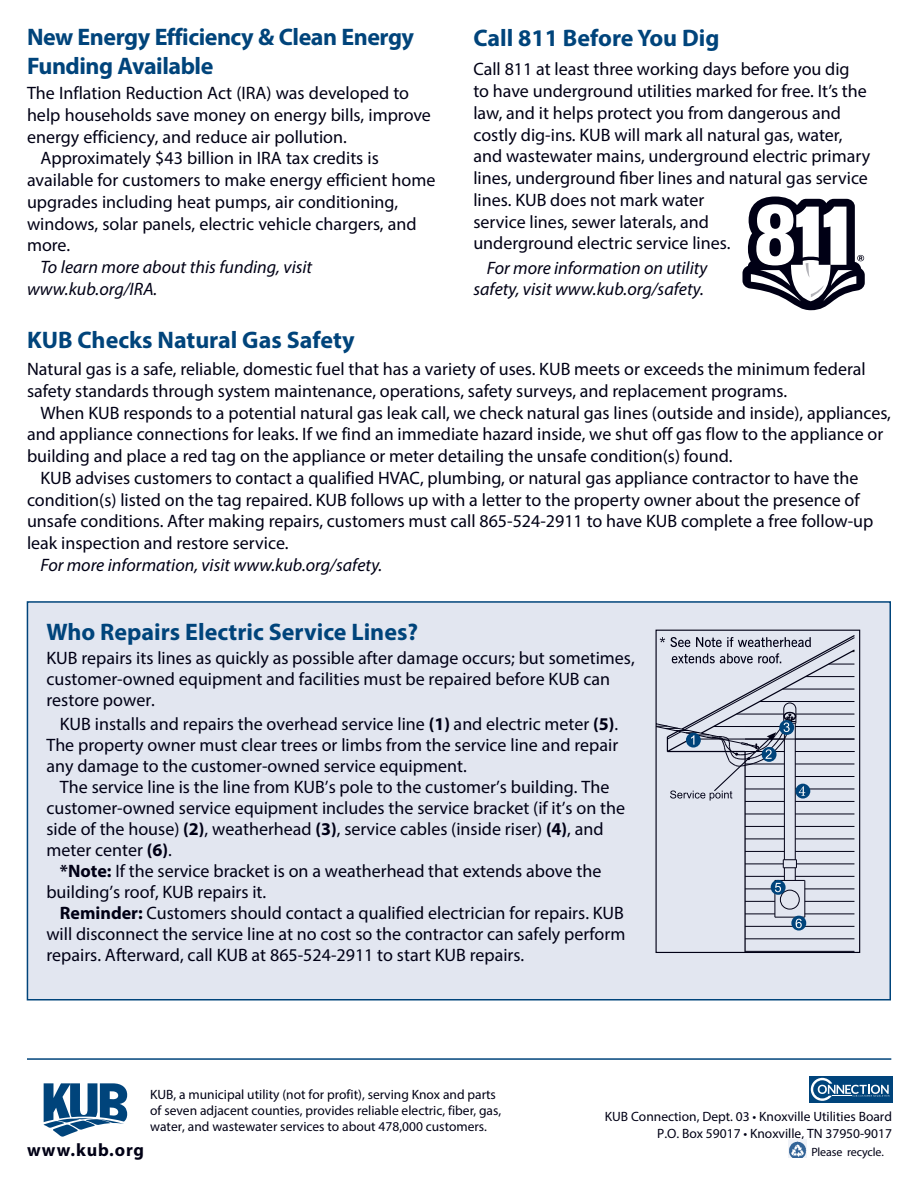
<style>
.page{position:relative;width:918px;height:1188px;background:#fff}
.page>*{position:absolute;margin:0;border:0;box-sizing:border-box;transform-origin:0 0}
.Article_text_serif{font:700 24px/28.8px "Myriad Pro";letter-spacing:-.02em;color:#00447b}
.Article_Text_-__Seri{font:700 24px "Myriad Pro";color:#00447b}
.Headline{font:700 24px "Myriad Pro";color:#00447b}
.Headline-2{font:18px/21px "Myriad Pro";color:#000015}
.Article_Text_-__Seri-2{font:18px/21.8px "Myriad Pro";color:#000015}
.Article_text_serif-2{font:18px/21.8px "Myriad Pro";color:#000015}
.Text_Sans_Serif{font:18px/21px "Myriad Pro";color:#000015}
.Article_Text_-__Seri-3{font:italic 18px/21px "Myriad Pro";color:#000015;text-align:right}
.Article_text_serif-3{font:italic 18px "Myriad Pro";color:#000015}
.Headline-3{font:italic 18px "Myriad Pro";color:#000015}
.t1{font:700 18px "Myriad Pro";letter-spacing:.05em;color:#000015}
.t2{font:13.5px/16.2px "Myriad Pro";color:#000015;text-align:right}
.Article_Text_-__Seri-4{font:12px "Myriad Pro";letter-spacing:-.01em;color:#000015}
.s1{font-weight:700}
</style>
<div class="page">
<div style="left:27px;top:601px;width:864px;height:399px;background:#e2e6f0;border:2px solid #00447b"></div>
<hr style="left:744px;top:752px;width:2px;height:200px;background:#000015">
<hr style="left:805px;top:914px;width:49px;height:1px;background:#000015">
<hr style="left:745px;top:914px;width:30px;height:1px;background:#000015">
<hr style="left:805px;top:901px;width:49px;height:1px;background:#000015">
<hr style="left:745px;top:901px;width:30px;height:1px;background:#000015">
<hr style="left:805px;top:889px;width:49px;height:1px;background:#000015">
<hr style="left:745px;top:889px;width:30px;height:1px;background:#000015">
<hr style="left:795px;top:876px;width:59px;height:1px;background:#000015">
<hr style="left:745px;top:876px;width:39px;height:1px;background:#000015">
<hr style="left:796px;top:864px;width:58px;height:1px;background:#000015">
<hr style="left:745px;top:864px;width:38px;height:1px;background:#000015">
<hr style="left:795px;top:851px;width:59px;height:1px;background:#000015">
<hr style="left:745px;top:851px;width:39px;height:1px;background:#000015">
<hr style="left:795px;top:839px;width:59px;height:1px;background:#000015">
<hr style="left:745px;top:839px;width:39px;height:1px;background:#000015">
<hr style="left:795px;top:826px;width:59px;height:1px;background:#000015">
<hr style="left:745px;top:826px;width:39px;height:1px;background:#000015">
<hr style="left:795px;top:814px;width:59px;height:1px;background:#000015">
<hr style="left:745px;top:814px;width:39px;height:1px;background:#000015">
<hr style="left:795px;top:801px;width:59px;height:1px;background:#000015">
<hr style="left:745px;top:801px;width:39px;height:1px;background:#000015">
<hr style="left:745px;top:926px;width:109px;height:1px;background:#000015">
<hr style="left:745px;top:939px;width:109px;height:1px;background:#000015">
<hr style="left:775px;top:917px;width:30px;height:1px;background:#000015">
<hr style="left:795px;top:723px;width:1px;height:137px;background:#000015">
<hr style="left:784px;top:723px;width:1px;height:137px;background:#000015">
<hr style="left:775px;top:880px;width:1px;height:37px;background:#000015">
<hr style="left:805px;top:880px;width:1px;height:37px;background:#000015">
<hr style="left:775px;top:880px;width:30px;height:1px;background:#000015">
<div style="left:656px;top:630px;width:204px;height:323px;border:1px solid #000015"></div>
<div style="left:771px;top:880px;width:15px;height:15px;background:#00447b;border-radius:50%"></div>
<svg style="left:775px;top:859px;width:25px;height:51px"></svg>
<svg style="left:791px;top:916px;width:15px;height:15px"></svg>
<svg style="left:796px;top:919px;width:6px;height:9px"></svg>
<svg style="left:656px;top:634px;width:199px;height:167px"></svg>
<hr style="left:27px;top:1058px;width:864px;height:2px;background:#00447b">
<div style="left:809px;top:1076px;width:84px;height:26px;background:#00447b"></div>
<svg style="left:811px;top:1078px;width:78px;height:23px"></svg>
<img style="left:788px;top:1139px;width:19px;height:19px">
<svg style="left:742px;top:196px;width:123px;height:114px"></svg>
<svg style="left:43px;top:1083px;width:84px;height:54px"></svg>
<p class="Article_text_serif" style="left:27px;top:22px;width:389px">New Energy Efficiency &amp; Clean Energy<br>Funding Available</p>
<p class="Article_text_serif-2" style="left:27px;top:82px;width:405px">The Inflation Reduction Act (IRA) was developed to help households save money on energy bills, improve energy efficiency, and reduce air pollution.</p>
<p class="Article_text_serif-2" style="left:27px;top:147px;width:410px;text-indent:14px">Approximately $43 billion in IRA tax credits is available for customers to make energy efficient home upgrades including heat pumps, air conditioning, windows, solar panels, electric vehicle chargers, and more.</p>
<p class="Article_text_serif-3" style="left:40px;top:256px;width:273px">To learn more about this funding, visit</p>
<p class="Article_text_serif-3" style="left:27px;top:278px;width:132px">www.kub.org/IRA.</p>
<p class="Article_Text_-__Seri" style="left:473px;top:22px;width:248px">Call 811 Before You Dig</p>
<p class="Article_Text_-__Seri-2" style="left:473px;top:58px;width:398px">Call 811 at least three working days before you dig<br>to have underground utilities marked for free. It’s the law, and it helps protect you from dangerous and costly dig-ins. KUB will mark all natural gas, water, and wastewater mains, underground electric primary lines, underground fiber lines and natural gas service lines. KUB does not mark water<br>service lines, sewer laterals, and<br>underground electric service lines.</p>
<p class="Article_Text_-__Seri-3" style="left:473px;top:257px;width:236px">For more information on utility safety, visit www.kub.org/safety.</p>
<p class="Article_Text_-__Seri" style="left:27px;top:324px;width:329px">KUB Checks Natural Gas Safety</p>
<p class="Headline-2" style="left:27px;top:358px;width:840px;line-height:21.8px">Natural gas is a safe, reliable, domestic fuel that has a variety of uses. KUB meets or exceeds the minimum federal safety standards through system maintenance, operations, safety surveys, and replacement programs.</p>
<p class="Headline-2" style="left:27px;top:401px;width:866px;line-height:21.8px;text-indent:14px">When KUB responds to a potential natural gas leak call, we check natural gas lines (outside and inside), appliances, and appliance connections for leaks. If we find an immediate hazard inside, we shut off gas flow to the appliance or building and place a red tag on the appliance or meter detailing the unsafe condition(s) found.</p>
<p class="Headline-2" style="left:27px;top:467px;width:848px;line-height:21.8px;text-indent:14px">KUB advises customers to contact a qualified HVAC, plumbing, or natural gas appliance contractor to have the condition(s) listed on the tag repaired. KUB follows up with a letter to the property owner about the presence of unsafe conditions. After making repairs, customers must call 865-524-2911 to have KUB complete a free follow-up leak inspection and restore service.</p>
<p class="Headline-3" style="left:40px;top:554px;width:343px">For more information, visit www.kub.org/safety.</p>
<p class="Headline" style="left:46px;top:616px;width:373px">Who Repairs Electric Service Lines?</p>
<p class="Headline-2" style="left:46px;top:647px;width:590px">KUB repairs its lines as quickly as possible after damage occurs; but sometimes, customer-owned equipment and facilities must be repaired before KUB can restore power.</p>
<p class="Headline-2" style="left:46px;top:714px;width:573px;text-align:justify;text-indent:13px">KUB installs and repairs the overhead service line <span class="s1">(1)</span> and electric meter <span class="s1">(5)</span>.<br>The property owner must clear trees or limbs from the service line and repair any damage to the customer-owned service equipment.</p>
<p class="Headline-2" style="left:46px;top:777px;width:580px;text-indent:13px">The service line is the line from KUB’s pole to the customer’s building. The customer-owned service equipment includes the service bracket (if it’s on the side of the house) <span class="s1">(2)</span>, weatherhead <span class="s1">(3)</span>, service cables (inside riser) <span class="s1">(4)</span>, and meter center <span class="s1">(6)</span>.</p>
<p class="Text_Sans_Serif" style="left:46px;top:861px;width:556px;text-indent:13px"><span class="s1">*Note:</span> If the service bracket is on a weatherhead that extends above the building’s roof, KUB repairs it.</p>
<p class="Text_Sans_Serif" style="left:46px;top:903px;width:581px;text-align:justify;text-indent:13px"><span class="s1">Reminder:</span> Customers should contact a qualified electrician for repairs. KUB will disconnect the service line at no cost so the contractor can safely perform repairs. Afterward, call KUB at 865-524-2911 to start KUB repairs.</p>
<p class="t2" style="left:150px;top:1086px;width:353px;text-align:left">KUB, a municipal utility (not for profit), serving Knox and parts of seven adjacent counties, provides reliable electric, fiber, gas, water, and wastewater services to about 478,000 customers.</p>
<p class="t1" style="left:27px;top:1139px;width:119px">www.kub.org</p>
<p class="t2" style="left:605px;top:1109px;width:289px">KUB Connection, Dept. 03 • Knoxville Utilities Board<br>P.O. Box 59017 • Knoxville, TN 37950-9017</p>
<p class="Article_Text_-__Seri-4" style="left:811px;top:1144px;width:74px">Please recycle.</p>
</div>
